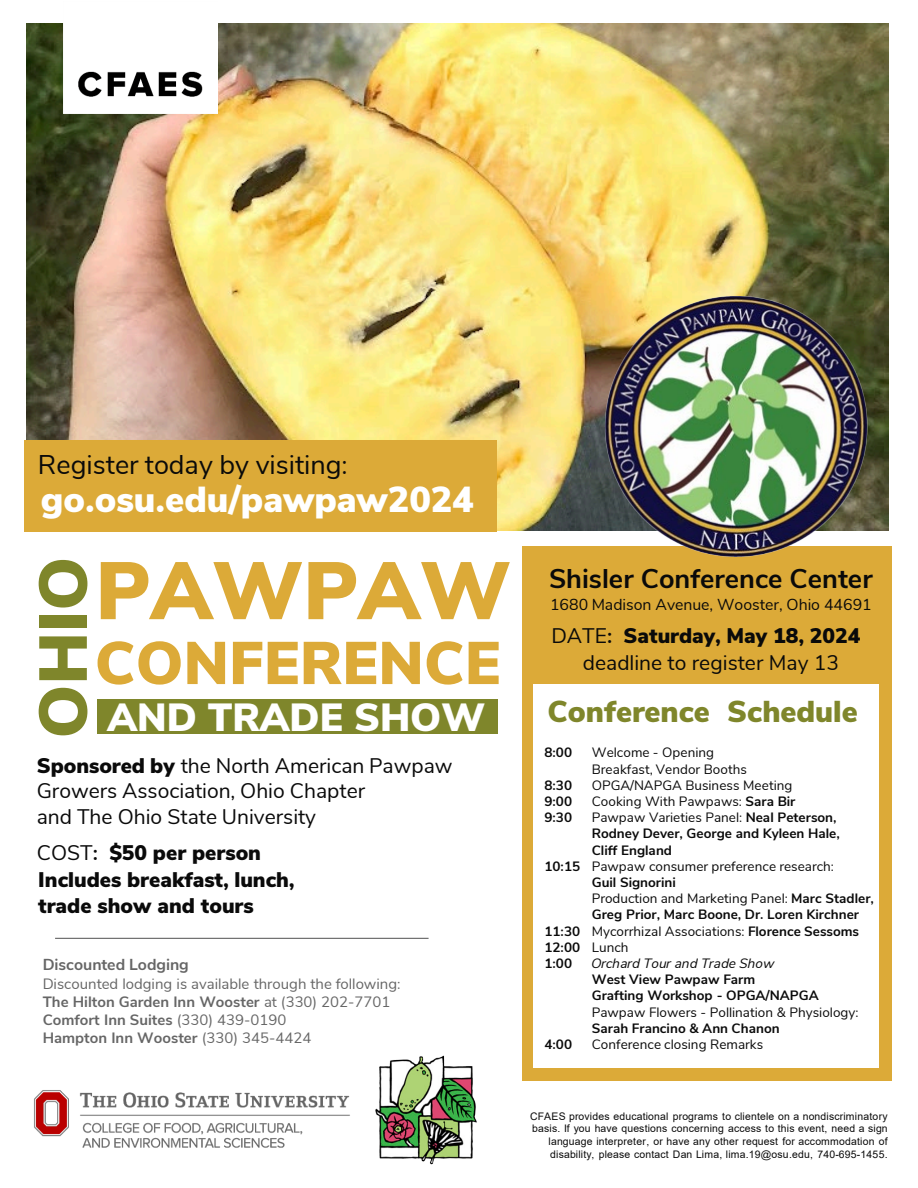
<style>
.page{position:relative;width:918px;height:1188px;background:#fff}
.page>*{position:absolute;margin:0;border:0;box-sizing:border-box;transform-origin:0 0}
.t1{font:900 81px "Buckeye Sans";color:#dcaa38}
.t2{font:900 67.5px "Buckeye Sans 2";color:#7f862b}
.t3{font:900 60px "Buckeye Sans";letter-spacing:.005em;color:#dcaa38}
.t4{font:900 39px "Buckeye Sans";color:#fff}
.t5{font:900 36px "Buckeye Sans";color:#fff}
.t6{font:900 30px "Buckeye Sans";color:#7f862b}
.t7{font:27px "Buckeye Sans 2";color:#0a0a0a}
.t8{font:700 27px "Buckeye Sans 2";color:#0a0a0a}
.t9{font:21px/25.5px "Buckeye Sans 2";color:#0a0a0a}
.t10{font:900 21px "Buckeye Sans";color:#0a0a0a}
.t11{font:15.9px "Buckeye Sans 2";color:#0a0a0a}
.t12{font:700 15.9px "Buckeye Sans 2";color:#666}
.t13{font:700 15px "Buckeye Sans 2";color:#666}
.t14{font:15px "Buckeye Sans 2";color:#666}
.t15{font:13.5px/16.2px "Buckeye Sans 2";letter-spacing:.005em;color:#0a0a0a}
.t16{font:700 13.5px/16.2px "Buckeye Sans 2";color:#0a0a0a}
.t17{font:italic 13.5px "Buckeye Sans 2";letter-spacing:.005em;color:#0a0a0a}
.t18{font:10.5px/12.6px "Arial";letter-spacing:.015em;color:#0a0a0a;text-align:right}
.s1{font-family:"Buckeye Sans";font-weight:900}
.s2{font-family:"Buckeye Sans 2";font-weight:400}
.s3{font-family:"Buckeye Sans 2";font-weight:700}
.s4{font-weight:400}
.s5{font-weight:700}
</style>
<div class="page">
<div style="left:522px;top:547px;width:370px;height:534px;background:#dcaa38"></div>
<div style="left:534px;top:685px;width:345px;height:383px;background:#fff"></div>
<img style="left:26px;top:23px;width:862px;height:507px">
<div style="left:98px;top:699px;width:400px;height:35px;background:#7f862b"></div>
<img style="left:34px;top:1090px;width:316px;height:58px">
<div style="left:25px;top:440px;width:472px;height:92px;background:#dcaa38"></div>
<img style="left:64px;top:23px;width:154px;height:91px">
<img style="left:375px;top:1055px;width:102px;height:110px">
<img style="left:598px;top:288px;width:276px;height:269px">
<hr style="left:55px;top:938px;width:374px;height:1px;background:#646464">
<p class="t7" style="left:38px;top:448px;width:311px">Register today by visiting:</p>
<p class="t5" style="left:41px;top:473px;width:435px">go.osu.edu/pawpaw2024</p>
<p class="t2" style="left:21px;top:738px;width:183px;rotate:-90deg">OHIO</p>
<p class="t9" style="left:37px;top:753px;width:417px"><span class="s1">Sponsored by</span> the North American Pawpaw<br>Growers Association, Ohio Chapter<br>and The Ohio State University</p>
<p class="t10" style="left:37px;top:837px;width:226px"><span class="s2">COST</span><span class="s3">:</span> $50 per person</p>
<p class="t10" style="left:38px;top:864px;width:258px">Includes breakfast, lunch,</p>
<p class="t10" style="left:38px;top:890px;width:217px">trade show and tours</p>
<p class="t1" style="left:96px;top:530px;width:417px">PAWPAW</p>
<p class="t3" style="left:95px;top:618px;width:407px">CONFERENCE</p>
<p class="t4" style="left:108px;top:688px;width:379px">AND TRADE SHOW</p>
<p class="t12" style="left:43px;top:955px;width:148px">Discounted Lodging</p>
<p class="t14" style="left:43px;top:974px;width:360px">Discounted lodging is available through the following:</p>
<p class="t13" style="left:43px;top:992px;width:349px">The Hilton Garden Inn Wooster <span class="s4">at (330) 202-7701</span></p>
<p class="t13" style="left:43px;top:1010px;width:245px">Comfort Inn Suites <span class="s4">(330) 439-0190</span></p>
<p class="t13" style="left:43px;top:1028px;width:270px">Hampton Inn Wooster <span class="s4">(330) 345-4424</span></p>
<p class="t8" style="left:549px;top:562px;width:325px">Shisler Conference Center</p>
<p class="t11" style="left:550px;top:595px;width:323px">1680 Madison Avenue, Wooster, Ohio 44691</p>
<p class="t10" style="left:551px;top:620px;width:310px"><span class="s2">DATE</span><span class="s3">:</span> Saturday, May 18, 2024</p>
<p class="t9" style="left:583px;top:650px;width:258px">deadline to register May 13</p>
<p class="t6" style="left:548px;top:690px;width:312px">Conference Schedule</p>
<p class="t16" style="left:544px;top:745px;width:29px">8:00</p>
<p class="t15" style="left:592px;top:745px;width:157px">Welcome - Opening<br>Breakfast, Vendor Booths</p>
<p class="t16" style="left:544px;top:777px;width:29px">8:30</p>
<p class="t15" style="left:592px;top:777px;width:202px">OPGA/NAPGA Business Meeting</p>
<p class="t16" style="left:544px;top:793px;width:29px">9:00</p>
<p class="t15" style="left:592px;top:793px;width:205px">Cooking With Pawpaws: <span class="s5">Sara Bir</span></p>
<p class="t16" style="left:544px;top:809px;width:29px">9:30</p>
<p class="t16" style="left:592px;top:809px;width:249px"><span class="s4">Pawpaw Varieties Panel:</span> Neal Peterson,<br>Rodney Dever, George and Kyleen Hale,<br>Cliff England</p>
<p class="t15" style="left:544px;top:858px;width:291px"><span class="s5">10:15</span> Pawpaw consumer preference research:</p>
<p class="t16" style="left:592px;top:874px;width:86px">Guil Signorini</p>
<p class="t15" style="left:592px;top:890px;width:284px">Production and Marketing Panel: <span class="s5">Marc Stadler,</span></p>
<p class="t16" style="left:592px;top:907px;width:269px">Greg Prior, Marc Boone, Dr. Loren Kirchner</p>
<p class="t15" style="left:544px;top:923px;width:316px"><span class="s5">11:30</span> Mycorrhizal Associations: <span class="s5">Florence Sessoms</span></p>
<p class="t16" style="left:544px;top:939px;width:86px">12:00 <span class="s4">Lunch</span></p>
<p class="t16" style="left:544px;top:955px;width:29px">1:00</p>
<p class="t17" style="left:592px;top:955px;width:184px">Orchard Tour and Trade Show</p>
<p class="t16" style="left:592px;top:971px;width:165px">West View Pawpaw Farm</p>
<p class="t16" style="left:592px;top:988px;width:229px">Grafting Workshop - OPGA/NAPGA</p>
<p class="t15" style="left:592px;top:1004px;width:268px">Pawpaw Flowers - Pollination &amp; Physiology:<br><span class="s5">Sarah Francino &amp; Ann Chanon</span></p>
<p class="t16" style="left:544px;top:1036px;width:29px">4:00</p>
<p class="t15" style="left:592px;top:1036px;width:173px">Conference closing Remarks</p>
<p class="t18" style="left:530px;top:1110px;width:359px">CFAES provides educational programs to clientele on a nondiscriminatory basis. If you have questions concerning access to this event, need a sign language interpreter, or have any other request for accommodation of disability, please contact Dan Lima, lima.19@osu.edu, 740-695-1455.</p>
</div>
